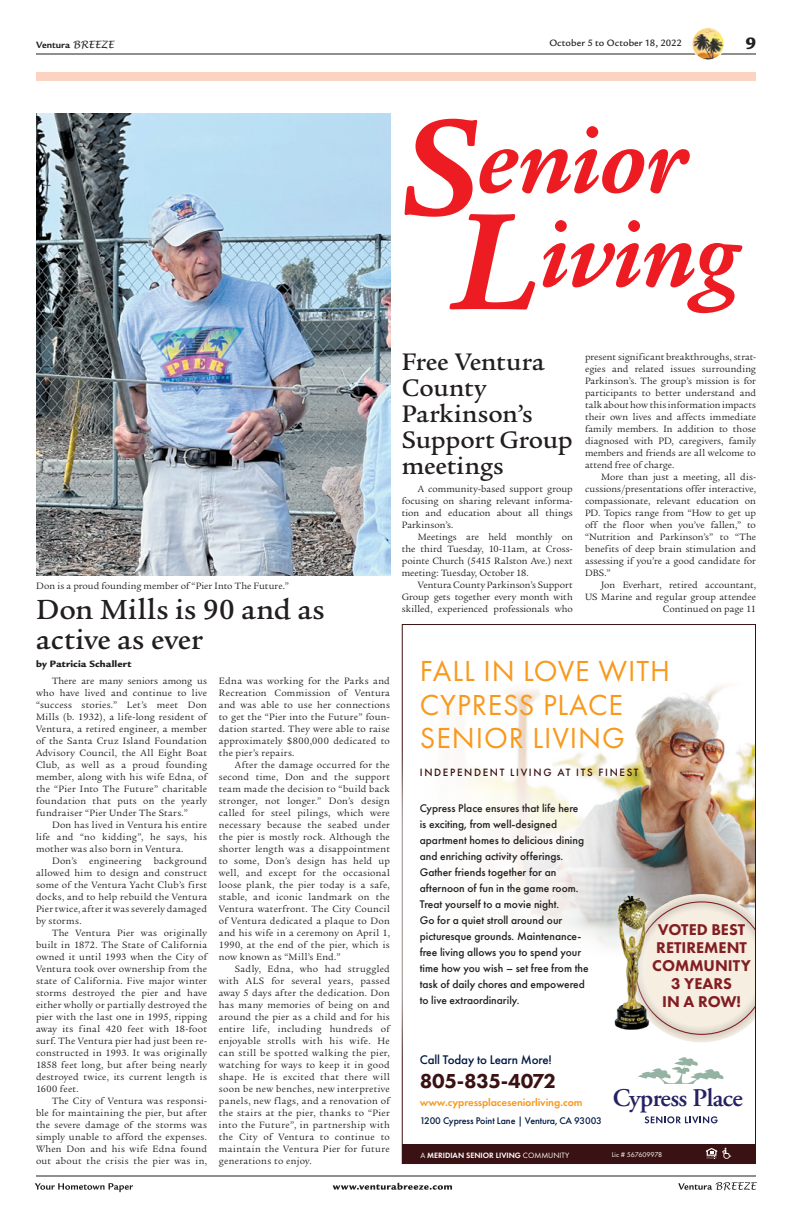
<style>
.page{position:relative;width:792px;height:1224px;background:#fff}
.page>*{position:absolute;margin:0;border:0;box-sizing:border-box;transform-origin:0 0}
.t1{font:italic 700 99.6px "Legacy Serif";letter-spacing:-.005em;color:#ed1c23}
.t2{font:30.1px/33.2px "Futura PT";letter-spacing:.03em;color:#f8991d}
.t3{font:500 30px/30px "Legacy Serif";letter-spacing:.005em;color:#221e1f}
.t4{font:500 26px/26px "Legacy Serif";letter-spacing:-.005em;color:#221e1f}
.t5{font:600 25.4px "Adobe Garamond Pro";letter-spacing:-.02em;color:#262262}
.t6{font:800 21px "Futura PT";letter-spacing:-.01em;color:#3a1213}
.t7{font:900 18px "Legacy Sans";color:#221e1f}
.t8{font:800 16.2px/18px "Futura PT";color:#821e21;text-align:center}
.t9{font:500 13px "Futura PT";letter-spacing:-.01em;color:#001842}
.t10{font:500 11.5px/16px "Futura PT";color:#231f20}
.t11{font:600 11px "Futura PT";letter-spacing:-.01em;color:#f8991d}
.t12{font:500 11px "Futura PT";letter-spacing:.15em;color:#3a1213}
.t13{font:10px/12px "Legacy Serif";letter-spacing:.02em;color:#221e1f;text-align:justify}
.t14{font:500 10px "Futura PT";letter-spacing:-.01em;color:#001842}
.t15{font:500 10px "Legacy Sans";letter-spacing:.01em;color:#221e1f}
.t16{font:900 10px "Legacy Sans";letter-spacing:.01em;color:#221e1f}
.t17{font:700 10px "Legacy Sans";letter-spacing:.005em;color:#221e1f}
.t18{font:600 8px "Futura PT";color:#fff}
.t19{font:7.2px "Futura PT";color:#fff}
.s1{font-family:"Lucida Handwriting";font-weight:400;font-style:italic}
.s2{font-size:149.4px}
.s3{font-weight:400}
</style>
<div class="page">
<svg style="left:35px;top:1182px;width:722px;height:10px"></svg>
<hr style="left:36px;top:54px;width:720px;height:1px;background:#221e1f">
<hr style="left:36px;top:1176px;width:720px;height:1px;background:#221e1f">
<img style="left:692px;top:28px;width:32px;height:32px;border-radius:16px">
<div style="left:692px;top:27px;width:33px;height:33px;border:1px solid #fff;border-radius:50%"></div>
<div style="left:36px;top:72px;width:720px;height:9px;background:#fcd2c1"></div>
<img style="left:458px;top:685px;width:296px;height:208px">
<svg style="left:660px;top:894px;width:94px;height:148px"></svg>
<div style="left:403px;top:1145px;width:353px;height:19px;background:#3a1213"></div>
<svg style="left:706px;top:1148px;width:11px;height:11px"></svg>
<div style="left:402px;top:736px;width:253px;height:338px;background:#fff;opacity:.75"></div>
<div style="left:603px;top:884px;width:57px;height:157px;background:#fff;opacity:.75"></div>
<img style="left:613px;top:894px;width:37px;height:135px">
<svg style="left:645px;top:1116px;width:73px;height:7px"></svg>
<svg style="left:638px;top:1057px;width:86px;height:27px"></svg>
<img style="left:36px;top:113px;width:355px;height:463px">
<p class="t17" style="left:36px;top:39px;width:79px">Ventura <span class="s1">BREEZE</span></p>
<p class="t15" style="left:549px;top:37px;width:134px">October 5 to October 18, 2022</p>
<h3 class="t7" style="left:746px;top:32px;width:12px">9</h3>
<h1 class="t1" style="left:402px;top:104px;width:288px"><span class="s2">S</span>enior</h1>
<h1 class="t1" style="left:452px;top:198px;width:288px"><span class="s2">L</span>iving</h1>
<p class="t13" style="left:36px;top:580px;width:254px">Don is a proud founding member of “Pier Into The Future.”</p>
<h3 class="t3" style="left:36px;top:594px;width:290px">Don Mills is 90 and as active as ever</h3>
<p class="t16" style="left:36px;top:658px;width:97px">by Patricia Schallert</p>
<p class="t13" style="left:219px;top:675px;width:173px">Edna was working for the Parks and Recreation Commission of Ventura and was able to use her connections to get the “Pier into the Future” foun&shy;dation started. They were able to raise approximately $800,000 dedicated to the pier’s repairs.</p>
<p class="t13" style="left:219px;top:759px;width:173px;text-indent:16px">After the damage occurred for the second time, Don and the support team made the decision to “build back stronger, not longer.” Don’s design called for steel pilings, which were necessary because the seabed under the pier is mostly rock. Although the shorter length was a disappointment to some, Don’s design has held up well, and except for the occasional loose plank, the pier today is a safe, stable, and iconic landmark on the Ventura waterfront. The City Council of Ventura dedicated a plaque to Don and his wife in a ceremony on April 1, 1990, at the end of the pier, which is now known as “Mill’s End.”</p>
<p class="t13" style="left:219px;top:963px;width:173px;text-indent:16px">Sadly, Edna, who had struggled with ALS for several years, passed away 5 days after the dedication. Don has many memories of being on and around the pier as a child and for his entire life, including hundreds of enjoyable strolls with his wife. He can still be spotted walking the pier, watching for ways to keep it in good shape. He is excited that there will soon be new benches, new interpretive panels, new flags, and a renovation of the stairs at the pier, thanks to “Pier into the Future”, in partnership with the City of Ventura to continue to maintain the Ventura Pier for future generations to enjoy.</p>
<p class="t13" style="left:36px;top:675px;width:173px;text-indent:16px">There are many seniors among us who have lived and continue to live “success stories.” Let’s meet Don Mills (b. 1932), a life-long resident of Ventura, a retired engineer, a member of the Santa Cruz Island Foundation Advisory Council, the All Eight Boat Club, as well as a proud founding member, along with his wife Edna, of the “Pier Into The Future” charitable foundation that puts on the yearly fundraiser “Pier Under The Stars.”</p>
<p class="t13" style="left:36px;top:819px;width:173px;text-indent:16px">Don has lived in Ventura his entire life and “no kidding”, he says, his mother was also born in Ventura.</p>
<p class="t13" style="left:36px;top:855px;width:173px;text-indent:16px">Don’s engineering background allowed him to design and construct some of the Ventura Yacht Club’s first docks, and to help rebuild the Ventura Pier twice, after it was severely damaged by storms.</p>
<p class="t13" style="left:36px;top:927px;width:173px;text-indent:16px">The Ventura Pier was originally built in 1872. The State of California owned it until 1993 when the City of Ventura took over ownership from the state of California. Five major winter storms destroyed the pier and have either wholly or partially destroyed the pier with the last one in 1995, ripping away its final 420 feet with 18-foot surf. The Ventura pier had just been re&shy;constructed in 1993. It was originally 1858 feet long, but after being nearly destroyed twice, its current length is 1600 feet.</p>
<p class="t13" style="left:36px;top:1095px;width:173px;text-indent:16px">The City of Ventura was responsi&shy;ble for maintaining the pier, but after the severe damage of the storms was simply unable to afford the expenses.<br>When Don and his wife Edna found out about the crisis the pier was in,</p>
<h3 class="t4" style="left:402px;top:349px;width:173px">Free Ventura<br>County<br>Parkinson’s<br>Support Group meetings</h3>
<p class="t13" style="left:402px;top:483px;width:172px;text-indent:16px">A community-based support group focusing on sharing relevant informa&shy;tion and education about all things Parkinson’s.</p>
<p class="t13" style="left:402px;top:531px;width:173px;text-indent:16px">Meetings are held monthly on the third Tuesday, 10-11am, at Cross&shy;pointe Church (5415 Ralston Ave.) next meeting: Tuesday, October 18.</p>
<p class="t13" style="left:402px;top:579px;width:173px;text-indent:16px">Ventura County Parkinson’s Support Group gets together every month with skilled, experienced professionals who</p>
<p class="t13" style="left:585px;top:351px;width:173px">present significant breakthroughs, strat&shy;egies and related issues surrounding Parkinson’s. The group’s mission is for participants to better understand and talk about how this information impacts their own lives and affects immediate family members. In addition to those diagnosed with PD, caregivers, family members and friends are all welcome to attend free of charge.</p>
<p class="t13" style="left:585px;top:471px;width:173px;text-indent:16px">More than just a meeting, all dis&shy;cussions/presentations offer interactive, compassionate, relevant education on PD. Topics range from “How to get up off the floor when you’ve fallen,” to “Nutrition and Parkinson’s” to “The benefits of deep brain stimulation and assessing if you’re a good candidate for DBS.”</p>
<p class="t13" style="left:585px;top:579px;width:173px;text-align:right">Jon Everhart, retired accountant,<br>US Marine and regular group attendee<br>Continued on page 11</p>
<h2 class="t2" style="left:420px;top:655px;width:252px">FALL IN LOVE WITH<br>CYPRESS PLACE<br>SENIOR LIVING</h2>
<p class="t12" style="left:420px;top:765px;width:220px">INDEPENDENT LIVING AT ITS FINEST</p>
<p class="t10" style="left:420px;top:800px;width:170px">Cypress Place ensures that life here<br>is exciting, from well-designed apartment homes to delicious dining and enriching activity offerings.<br>Gather friends together for an afternoon of fun in the game room.<br>Treat yourself to a movie night.<br>Go for a quiet stroll around our picturesque grounds. Maintenance&shy;free living allows you to spend your time how you wish – set free from the task of daily chores and empowered to live extraordinarily.</p>
<h3 class="t8" style="left:652px;top:920px;width:100px">VOTED BEST<br>RETIREMENT<br>COMMUNITY<br>3 YEARS<br>IN A ROW!</h3>
<h3 class="t9" style="left:420px;top:1052px;width:134px">Call Today to Learn More!</h3>
<h3 class="t6" style="left:420px;top:1068px;width:138px">805-835-4072</h3>
<p class="t11" style="left:420px;top:1096px;width:164px">www.cypressplaceseniorliving.com</p>
<p class="t14" style="left:420px;top:1115px;width:184px">1200 Cypress Point Lane | Ventura, CA 93003</p>
<h3 class="t5" style="left:613px;top:1084px;width:132px">Cypress Place</h3>
<p class="t18" style="left:420px;top:1151px;width:150px"><span class="s3">A</span> MERIDIAN SENIOR LIVING <span class="s3">COMMUNITY</span></p>
<p class="t19" style="left:612px;top:1151px;width:52px">Lic # 567609978</p>
</div>
